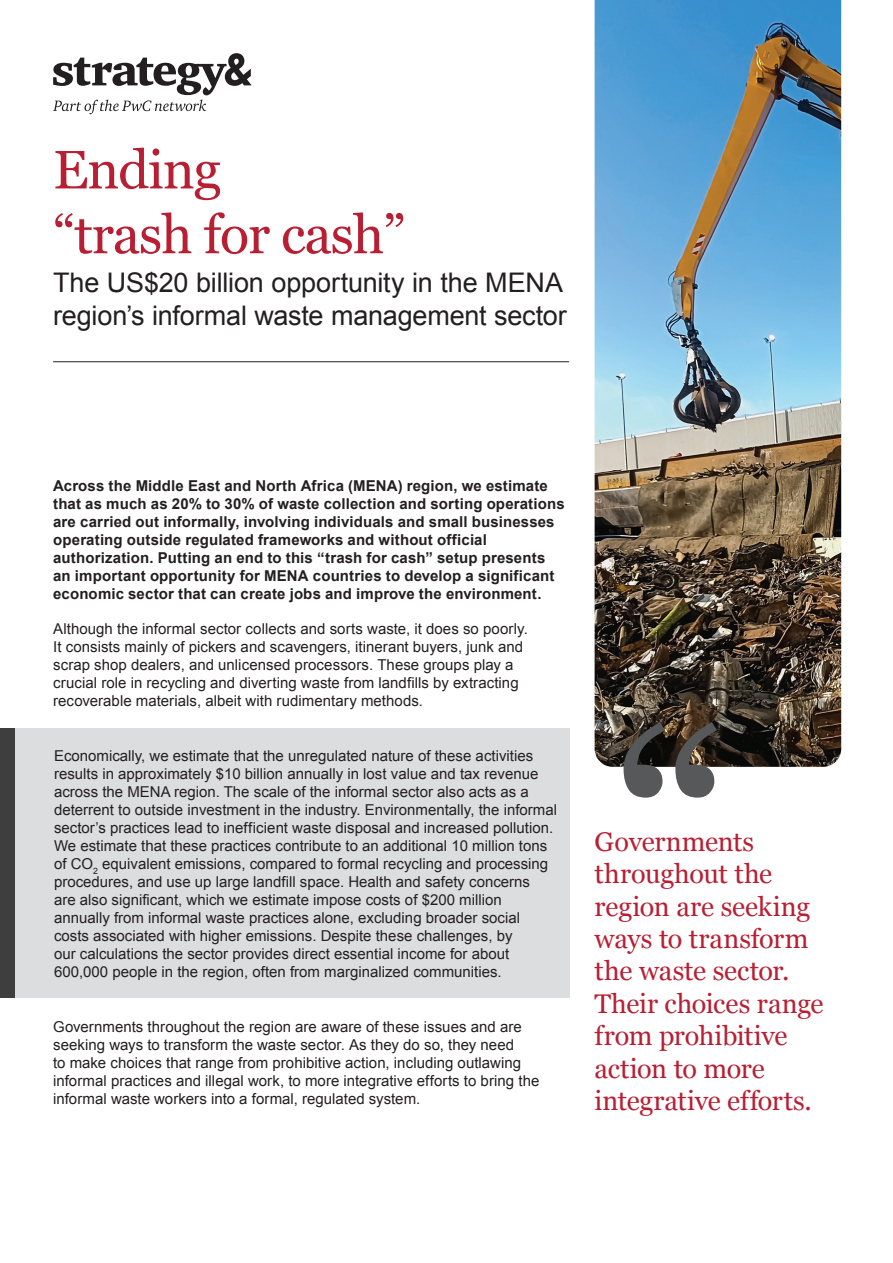
<style>
.page{position:relative;width:893px;height:1263px;background:#fff}
.page>*{position:absolute;margin:0;border:0;box-sizing:border-box;transform-origin:0 0}
.t1{font:54px/64.8px "Georgia";letter-spacing:-.02em;color:#b91f33}
.Body_Text_10_12{font:27px/32.4px "Georgia";letter-spacing:-.005em;color:#b91f33}
.t2{font:27px/33px "Arial";letter-spacing:-.005em;color:#231f20}
.Body_Text_10_12-2{font:15px/18px "Arial";color:#231f20}
.Body_Text_10_12-3{font:700 15px/18px "Arial";letter-spacing:.01em;color:#231f20}
</style>
<div class="page">
<div style="left:0;top:729px;width:569px;height:269px;background:#dcdddf"></div>
<svg style="left:53px;top:53px;width:199px;height:61px"></svg>
<img style="left:595px;top:0;width:246px;height:767px">
<svg style="left:624px;top:722px;width:93px;height:76px;background:#5d5955"></svg>
<div style="left:0;top:729px;width:14px;height:269px;background:#3e3e3f"></div>
<hr style="left:53px;top:361px;width:516px;height:1px;background:#231f20">
<p class="t1" style="left:53px;top:135px;width:354px">Ending<br>“trash for cash”</p>
<p class="t2" style="left:53px;top:267px;width:515px">The US$20 billion opportunity in the MENA region’s informal waste management sector</p>
<p class="Body_Text_10_12-3" style="left:53px;top:478px;width:513px">Across the Middle East and North Africa (MENA) region, we estimate that as much as 20% to 30% of waste collection and sorting operations are carried out informally, involving individuals and small businesses operating outside regulated frameworks and without official authorization. Putting an end to this “trash for cash” setup presents an important opportunity for MENA countries to develop a significant economic sector that can create jobs and improve the environment.</p>
<p class="Body_Text_10_12-2" style="left:53px;top:619px;width:476px">Although the informal sector collects and sorts waste, it does so poorly.<br>It consists mainly of pickers and scavengers, itinerant buyers, junk and scrap shop dealers, and unlicensed processors. These groups play a crucial role in recycling and diverting waste from landfills by extracting recoverable materials, albeit with rudimentary methods.</p>
<p class="Body_Text_10_12-2" style="left:54px;top:747px;width:505px">Economically, we estimate that the unregulated nature of these activities results in approximately $10 billion annually in lost value and tax revenue across the MENA region. The scale of the informal sector also acts as a deterrent to outside investment in the industry. Environmentally, the informal sector’s practices lead to inefficient waste disposal and increased pollution.<br>We estimate that these practices contribute to an additional 10 million tons of CO<sub>2</sub> equivalent emissions, compared to formal recycling and processing procedures, and use up large landfill space. Health and safety concerns<br>are also significant, which we estimate impose costs of $200 million annually from informal waste practices alone, excluding broader social costs associated with higher emissions. Despite these challenges, by<br>our calculations the sector provides direct essential income for about 600,000 people in the region, often from marginalized communities.</p>
<p class="Body_Text_10_12-2" style="left:53px;top:1018px;width:488px">Governments throughout the region are aware of these issues and are seeking ways to transform the waste sector. As they do so, they need<br>to make choices that range from prohibitive action, including outlawing informal practices and illegal work, to more integrative efforts to bring the informal waste workers into a formal, regulated system.</p>
<p class="Body_Text_10_12" style="left:595px;top:824px;width:230px">Governments throughout the region are seeking ways to transform the waste sector.<br>Their choices range from prohibitive action to more integrative efforts.</p>
</div>
